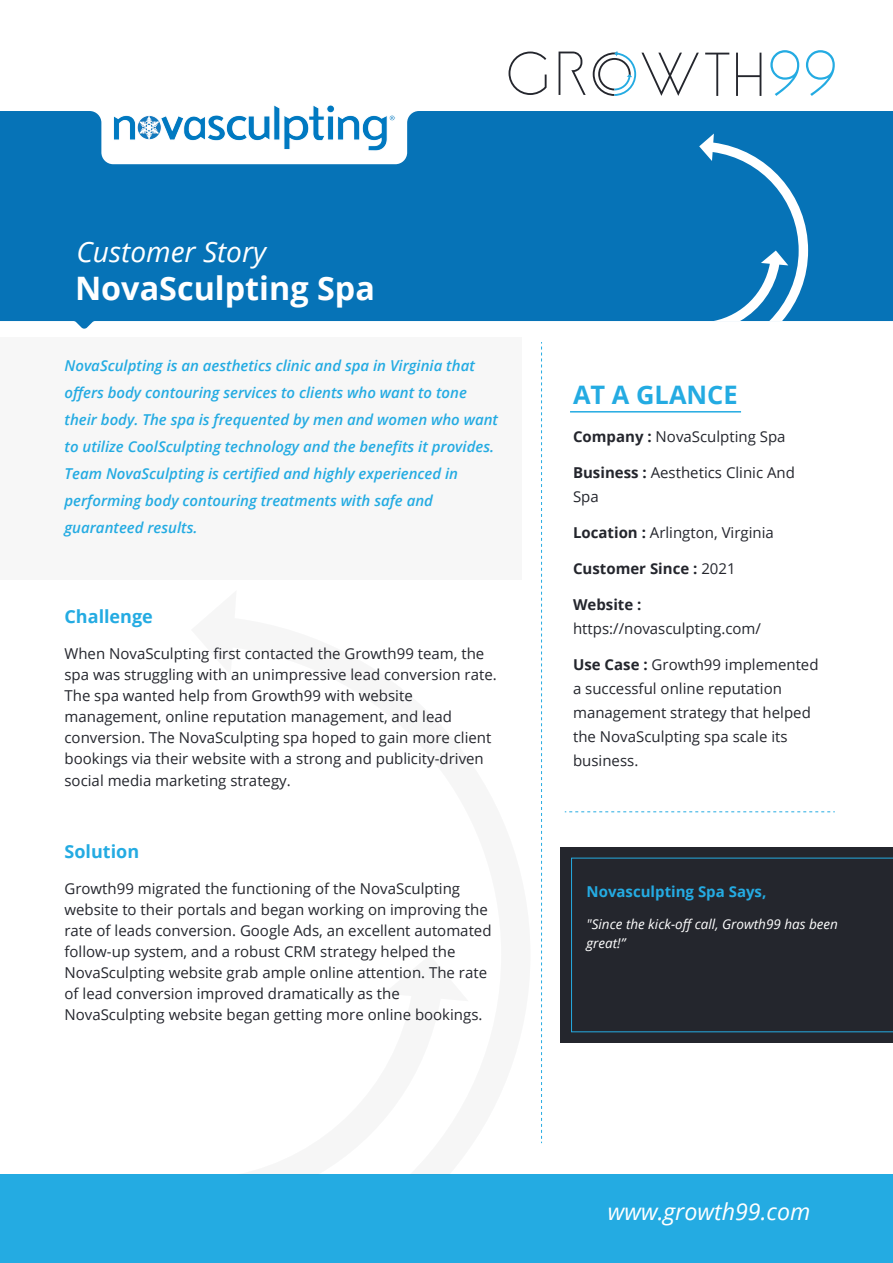
<style>
.page{position:relative;width:893px;height:1263px;background:#fff}
.page>*{position:absolute;margin:0;border:0;box-sizing:border-box;transform-origin:0 0}
.t1{font:700 32.4px "Open Sans";color:#fff}
.t2{font:italic 28.2px "Open Sans";color:#fff}
.t3{font:700 25.5px "Open Sans";color:#24abe2}
.t4{font:italic 23.25px "Open Sans";color:#fff}
.t5{font:700 18px "Open Sans";color:#24abe2}
.t6{font:15px/21px "Open Sans";color:#24262d}
.t7{font:italic 600 15px/27px "Open Sans";color:#24abe2}
.t8{font:700 15px "Open Sans";color:#24262d}
.t9{font:700 15px "Open Sans";color:#24abe2}
.t10{font:italic 13.5px/19.5px "Open Sans";color:#fff}
.s1{font-weight:700}
.s2{font-weight:400}
</style>
<div class="page">
<svg style="left:0;top:111px;width:893px;height:218px;fill:#0673b7"></svg>
<div style="left:0;top:1175px;width:893px;height:88px;background:#24abe2"></div>
<svg style="left:236px;top:1174px;width:233px;height:1px"></svg>
<svg style="left:699px;top:134px;width:109px;height:187px"></svg>
<div style="left:560px;top:847px;width:333px;height:196px;background:#24262d"></div>
<div style="left:0;top:337px;width:521px;height:242px;background:#f7f7f7"></div>
<svg style="left:770px;top:50px;width:29px;height:46px"></svg>
<svg style="left:806px;top:50px;width:29px;height:46px"></svg>
<svg style="left:736px;top:53px;width:25px;height:43px"></svg>
<svg style="left:705px;top:53px;width:24px;height:43px"></svg>
<svg style="left:559px;top:52px;width:27px;height:43px"></svg>
<svg style="left:509px;top:52px;width:38px;height:43px"></svg>
<svg style="left:593px;top:51px;width:106px;height:45px"></svg>
<svg style="left:541px;top:342px;width:1px;height:801px"></svg>
<svg style="left:565px;top:811px;width:270px;height:1px"></svg>
<hr style="left:570px;top:411px;width:171px;height:1px;background:#24abe2">
<img style="left:113px;top:105px;width:283px;height:48px">
<h2 class="t2" style="left:76px;top:232px;width:191px">Customer Story</h2>
<h1 class="t1" style="left:75px;top:265px;width:301px">NovaSculpting Spa</h1>
<p class="t7" style="left:65px;top:352px;width:435px">NovaSculpting is an aesthetics clinic and spa in Virginia that offers body contouring services to clients who want to tone their body. The spa is frequented by men and women who want to utilize CoolSculpting technology and the benefits it provides.<br>Team NovaSculpting is certified and highly experienced in performing body contouring treatments with safe and guaranteed results.</p>
<p class="t5" style="left:65px;top:604px;width:90px">Challenge</p>
<p class="t6" style="left:65px;top:643px;width:434px">When NovaSculpting first contacted the Growth99 team, the spa was struggling with an unimpressive lead conversion rate.<br>The spa wanted help from Growth99 with website management, online reputation management, and lead conversion. The NovaSculpting spa hoped to gain more client bookings via their website with a strong and publicity-driven social media marketing strategy.</p>
<p class="t5" style="left:65px;top:838px;width:76px">Solution</p>
<p class="t6" style="left:65px;top:877px;width:429px">Growth99 migrated the functioning of the NovaSculpting website to their portals and began working on improving the rate of leads conversion. Google Ads, an excellent automated follow-up system, and a robust CRM strategy helped the NovaSculpting website grab ample online attention. The rate of lead conversion improved dramatically as the NovaSculpting website began getting more online bookings.</p>
<h3 class="t3" style="left:573px;top:376px;width:166px">AT A GLANCE</h3>
<p class="t6" style="left:573px;top:426px;width:214px"><span class="s1">Company :</span> NovaSculpting Spa</p>
<p class="t6" style="left:573px;top:460px;width:223px;line-height:24px"><span class="s1">Business :</span> Aesthetics Clinic And<br>Spa</p>
<p class="t6" style="left:573px;top:522px;width:202px"><span class="s1">Location :</span> Arlington, Virginia</p>
<p class="t8" style="left:573px;top:558px;width:164px">Customer Since : <span class="s2">2021</span></p>
<p class="t8" style="left:573px;top:594px;width:70px">Website :</p>
<p class="t6" style="left:573px;top:618px;width:189px">https://novasculpting.com/</p>
<p class="t6" style="left:573px;top:652px;width:247px;line-height:24px"><span class="s1">Use Case :</span> Growth99 implemented a successful online reputation management strategy that helped the NovaSculpting spa scale its business.</p>
<p class="t9" style="left:586px;top:881px;width:181px">Novasculpting Spa Says,</p>
<p class="t10" style="left:586px;top:913px;width:253px">"Since the kick-off call, Growth99 has been great!”</p>
<h3 class="t4" style="left:608px;top:1195px;width:204px">www.growth99.com</h3>
</div>
